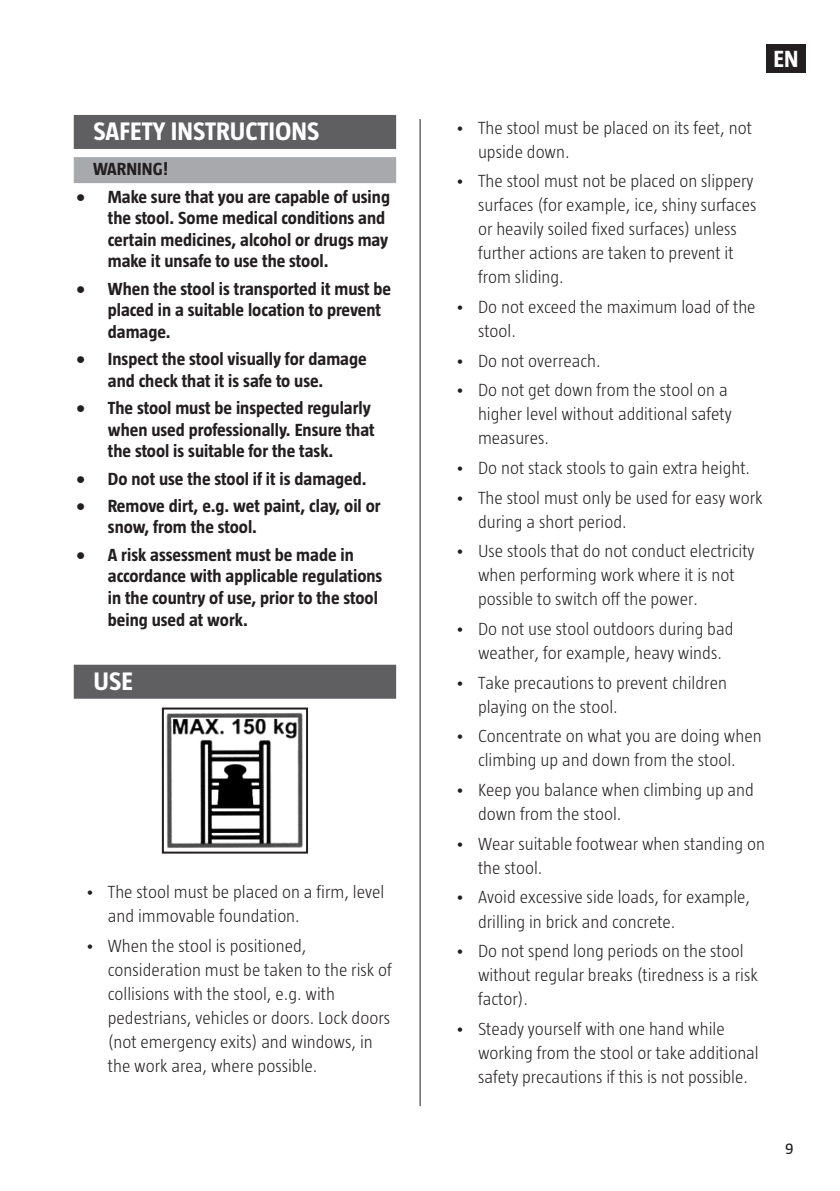
<style>
.page{position:relative;width:840px;height:1191px;background:#fff}
.page>*{position:absolute;margin:0;border:0;box-sizing:border-box;transform-origin:0 0}
.Rubrik{font:700 26px "Taz";color:#fff}
.t1{font:700 24px "Taz";color:#fff}
.t2{font:300 18px/24px "Taz";color:#231f20}
.VARNING__EN{font:700 18px/21.6px "Taz";color:#231f20}
.t3{font:16px "Taz";color:#231f20}
</style>
<div class="page">
<div style="left:765px;top:44px;width:39px;height:28px;background:#231f20"></div>
<hr style="left:419px;top:119px;width:1px;height:987px;background:#231f20">
<div style="left:74px;top:115px;width:322px;height:34px;background:#5f5f62"></div>
<div style="left:74px;top:157px;width:322px;height:26px;background:#a8a9ad"></div>
<div style="left:74px;top:664px;width:322px;height:34px;background:#5f5f62"></div>
<img style="left:166px;top:712px;width:137px;height:136px">
<div style="left:162px;top:707px;width:146px;height:146px;border:2px solid #231f20"></div>
<p class="Rubrik" style="left:94px;top:116px;width:227px">SAFETY INSTRUCTIONS</p>
<p class="VARNING__EN" style="left:93px;top:158px;width:76px">WARNING!</p>
<p class="VARNING__EN" style="left:108px;top:185px;width:283px;text-indent:-32px">• Make sure that you are capable of using the stool. Some medical conditions and certain medicines, alcohol or drugs may make it unsafe to use the stool.</p>
<p class="VARNING__EN" style="left:108px;top:277px;width:285px;text-indent:-32px">• When the stool is transported it must be placed in a suitable location to prevent damage.</p>
<p class="VARNING__EN" style="left:108px;top:348px;width:260px;text-indent:-32px">• Inspect the stool visually for damage and check that it is safe to use.</p>
<p class="VARNING__EN" style="left:108px;top:397px;width:268px;text-indent:-32px">• The stool must be inspected regularly when used professionally. Ensure that the stool is suitable for the task.</p>
<p class="VARNING__EN" style="left:76px;top:467px;width:292px">• Do not use the stool if it is damaged.</p>
<p class="VARNING__EN" style="left:108px;top:495px;width:274px;text-indent:-32px">• Remove dirt, e.g. wet paint, clay, oil or snow, from the stool.</p>
<p class="VARNING__EN" style="left:108px;top:543px;width:276px;text-indent:-32px">• A risk assessment must be made in accordance with applicable regulations in the country of use, prior to the stool being used at work.</p>
<p class="Rubrik" style="left:94px;top:666px;width:41px">USE</p>
<p class="t2" style="left:108px;top:880px;width:278px;text-indent:-23px">• The stool must be placed on a firm, level and immovable foundation.</p>
<p class="t2" style="left:108px;top:933px;width:285px;text-indent:-23px">• When the stool is positioned, consideration must be taken to the risk of collisions with the stool, e.g. with pedestrians, vehicles or doors. Lock doors (not emergency exits) and windows, in the work area, where possible.</p>
<h2 class="t1" style="left:773px;top:45px;width:26px">EN</h2>
<p class="t2" style="left:477px;top:115px;width:275px;text-indent:-23px">• The stool must be placed on its feet, not upside down.</p>
<p class="t2" style="left:477px;top:169px;width:280px;text-indent:-23px">• The stool must not be placed on slippery surfaces (for example, ice, shiny surfaces or heavily soiled fixed surfaces) unless further actions are taken to prevent it from sliding.</p>
<p class="t2" style="left:477px;top:294px;width:279px;text-indent:-23px">• Do not exceed the maximum load of the stool.</p>
<p class="t2" style="left:455px;top:348px;width:147px">• Do not overreach.</p>
<p class="t2" style="left:477px;top:378px;width:255px;text-indent:-23px">• Do not get down from the stool on a higher level without additional safety measures.</p>
<p class="t2" style="left:455px;top:456px;width:296px">• Do not stack stools to gain extra height.</p>
<p class="t2" style="left:477px;top:485px;width:286px;text-indent:-23px">• The stool must only be used for easy work during a short period.</p>
<p class="t2" style="left:477px;top:539px;width:278px;text-indent:-23px">• Use stools that do not conduct electricity when performing work where it is not possible to switch off the power.</p>
<p class="t2" style="left:477px;top:617px;width:257px;text-indent:-23px">• Do not use stool outdoors during bad weather, for example, heavy winds.</p>
<p class="t2" style="left:477px;top:670px;width:250px;text-indent:-23px">• Take precautions to prevent children playing on the stool.</p>
<p class="t2" style="left:455px;top:724px;width:307px;text-align:center">• Concentrate on what you are doing when climbing up and down from the stool.</p>
<p class="t2" style="left:477px;top:778px;width:277px;text-indent:-23px">• Keep you balance when climbing up and down from the stool.</p>
<p class="t2" style="left:477px;top:831px;width:288px;text-indent:-23px">• Wear suitable footwear when standing on the stool.</p>
<p class="t2" style="left:477px;top:885px;width:273px;text-indent:-23px">• Avoid excessive side loads, for example, drilling in brick and concrete.</p>
<p class="t2" style="left:477px;top:939px;width:281px;text-indent:-23px">• Do not spend long periods on the stool without regular breaks (tiredness is a risk factor).</p>
<p class="t2" style="left:477px;top:1016px;width:282px;text-indent:-23px">• Steady yourself with one hand while working from the stool or take additional safety precautions if this is not possible.</p>
<p class="t3" style="left:784px;top:1139px;width:10px">9</p>
</div>
